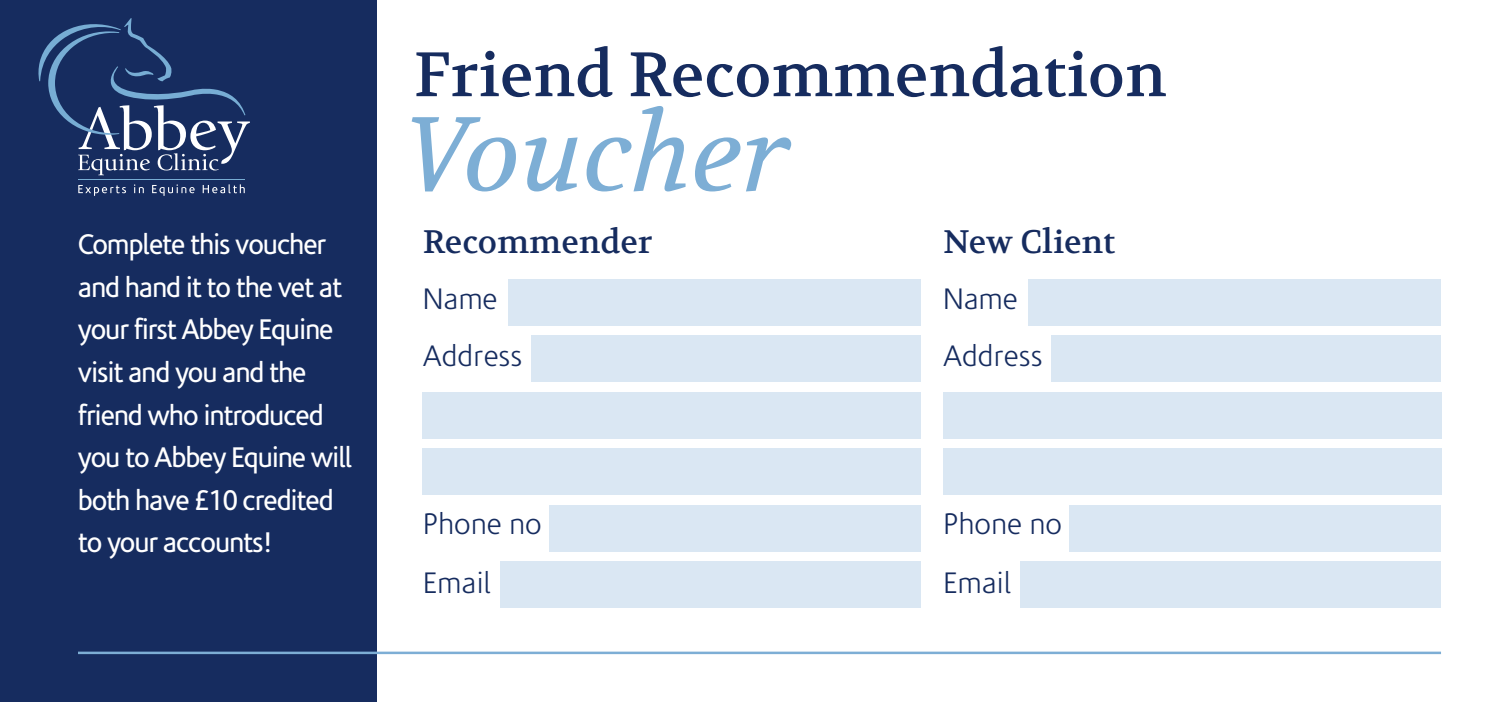
<style>
.page{position:relative;width:1489px;height:702px;background:#fff}
.page>*{position:absolute;margin:0;border:0;box-sizing:border-box;transform-origin:0 0}
.t1{font:italic 105px "Volkhov";color:#7daed5}
.t2{font:62.5px "Volkhov";color:#162c5f}
.t3{font:32.5px "Volkhov";color:#162c5f}
.t4{font:300 30px/56.2px "Corisande";color:#162c5f}
.t5{font:28.75px/42.5px "Corisande";letter-spacing:-.04em;color:#fff;scale:.96 1}
</style>
<div class="page">
<div style="left:0;top:0;width:376px;height:702px;background:#162c5f"></div>
<svg style="left:38px;top:18px;width:212px;height:157px"></svg>
<svg style="left:78px;top:185px;width:48px;height:11px"></svg>
<svg style="left:134px;top:184px;width:10px;height:9px"></svg>
<svg style="left:152px;top:184px;width:43px;height:12px"></svg>
<svg style="left:203px;top:184px;width:42px;height:9px"></svg>
<hr style="left:78px;top:179px;width:167px;height:1px;background:#77add4">
<hr style="left:78px;top:651px;width:1362px;height:3px;background:#7daed5">
<div style="left:508px;top:279px;width:412px;height:46px;background:#dae7f3"></div>
<div style="left:531px;top:335px;width:389px;height:47px;background:#dae7f3"></div>
<div style="left:422px;top:392px;width:498px;height:46px;background:#dae7f3"></div>
<div style="left:422px;top:448px;width:498px;height:47px;background:#dae7f3"></div>
<div style="left:549px;top:505px;width:371px;height:46px;background:#dae7f3"></div>
<div style="left:500px;top:561px;width:420px;height:47px;background:#dae7f3"></div>
<div style="left:1028px;top:279px;width:412px;height:46px;background:#dae7f3"></div>
<div style="left:1051px;top:335px;width:389px;height:47px;background:#dae7f3"></div>
<div style="left:942px;top:392px;width:498px;height:46px;background:#dae7f3"></div>
<div style="left:942px;top:448px;width:498px;height:47px;background:#dae7f3"></div>
<div style="left:1069px;top:505px;width:371px;height:46px;background:#dae7f3"></div>
<div style="left:1020px;top:561px;width:420px;height:47px;background:#dae7f3"></div>
<p class="t5" style="left:78px;top:224px;width:287px">Complete this voucher and hand it to the vet at your first Abbey Equine visit and you and the friend who introduced you to Abbey Equine will both have £10 credited to your accounts!</p>
<h2 class="t2" style="left:413px;top:35px;width:754px">Friend Recommendation</h2>
<h1 class="t1" style="left:402px;top:90px;width:387px">Voucher</h1>
<p class="t3" style="left:422px;top:221px;width:231px">Recommender</p>
<p class="t4" style="left:422px;top:272px;width:101px">Name<br>Address</p>
<p class="t3" style="left:942px;top:221px;width:174px">New Client</p>
<p class="t4" style="left:942px;top:272px;width:101px">Name<br>Address</p>
<p class="t4" style="left:422px;top:495px;width:121px;line-height:58.8px">Phone no<br>Email</p>
<p class="t4" style="left:942px;top:495px;width:121px;line-height:58.8px">Phone no<br>Email</p>
</div>
